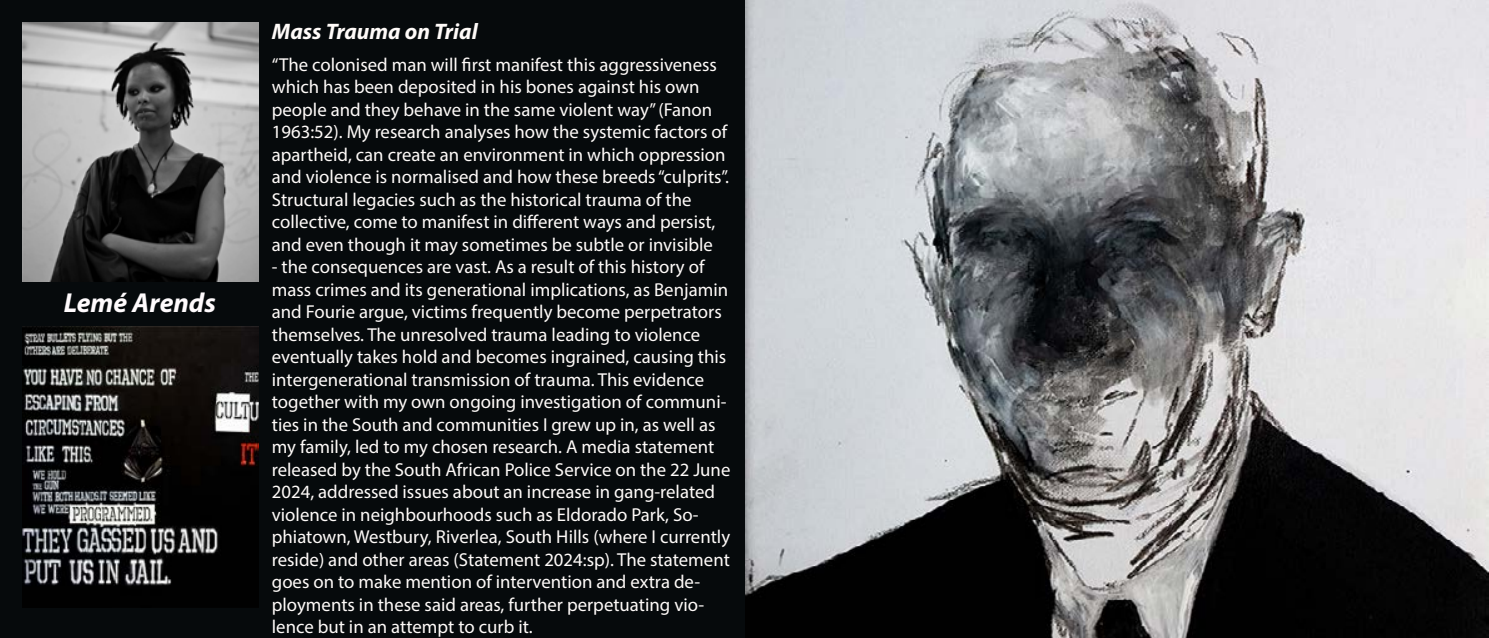
<style>
.page{position:relative;width:1489px;height:638px;background:#fff}
.page>*{position:absolute;margin:0;border:0;box-sizing:border-box;transform-origin:0 0}
.t1{font:italic 700 27.5px "Myriad Pro";color:#fffbfd}
.t2{font:italic 700 22.5px "Myriad Pro";color:#fffbf9}
.t3{font:18.75px/22.5px "Myriad Pro";color:#fffbf9}
</style>
<div class="page">
<div style="left:0;top:0;width:751px;height:638px;background:#060a0c"></div>
<img style="left:22px;top:326px;width:237px;height:281px">
<img style="left:22px;top:22px;width:237px;height:259px">
<img style="left:745px;top:0;width:743px;height:638px">
<h1 class="t1" style="left:64px;top:285px;width:153px">Lemé Arends</h1>
<p class="t2" style="left:272px;top:17px;width:207px">Mass Trauma on Trial</p>
<p class="t3" style="left:272px;top:53px;width:458px">“The colonised man will first manifest this aggressiveness which has been deposited in his bones against his own people and they behave in the same violent way” (Fanon 1963:52). My research analyses how the systemic factors of apartheid, can create an environment in which oppression and violence is normalised and how these breeds “culprits”.<br>Structural legacies such as the historical trauma of the collective, come to manifest in different ways and persist, and even though it may sometimes be subtle or invisible</p>
<p class="t3" style="left:272px;top:255px;width:460px">- the consequences are vast. As a result of this history of mass crimes and its generational implications, as Benjamin and Fourie argue, victims frequently become perpetrators themselves. The unresolved trauma leading to violence eventually takes hold and becomes ingrained, causing this intergenerational transmission of trauma. This evidence together with my own ongoing investigation of communi&shy;ties in the South and communities I grew up in, as well as my family, led to my chosen research. A media statement released by the South African Police Service on the 22 June 2024, addressed issues about an increase in gang-related violence in neighbourhoods such as Eldorado Park, So&shy;phiatown, Westbury, Riverlea, South Hills (where I currently reside) and other areas (Statement 2024:sp). The statement goes on to make mention of intervention and extra de&shy;ployments in these said areas, further perpetuating vio&shy;lence but in an attempt to curb it.</p>
</div>
